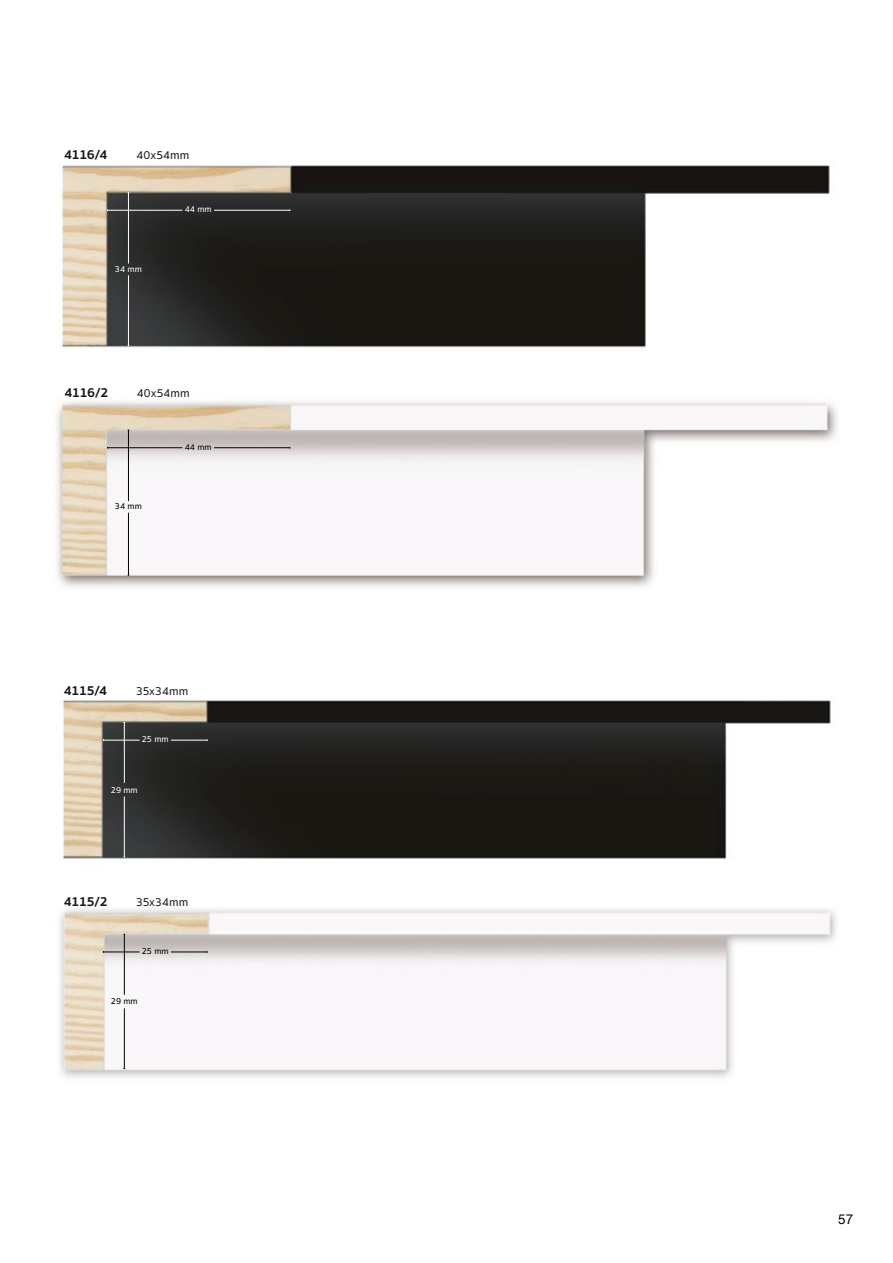
<style>
.page{position:relative;width:893px;height:1263px;background:#fff}
.page>*{position:absolute;margin:0;border:0;box-sizing:border-box;transform-origin:0 0}
.t1{font:700 13.5px "Sukhumvit Set";letter-spacing:-.025em;color:#1a171c}
.t2{font:13.5px "Helvetica Neue";color:#000}
.t3{font:500 12px "Sukhumvit Set";letter-spacing:.005em;color:#1a171c}
.t4{font:500 9px "Sukhumvit Set";color:#fff}
.t5{font:500 9px "Sukhumvit Set";color:#000}
</style>
<div class="page">
<img style="left:59px;top:908px;width:778px;height:171px">
<img style="left:62px;top:700px;width:769px;height:159px">
<img style="left:56px;top:400px;width:781px;height:187px">
<img style="left:61px;top:164px;width:769px;height:184px">
<hr style="left:214px;top:210px;width:76px;height:1px;background:#fff">
<hr style="left:108px;top:210px;width:74px;height:1px;background:#fff">
<hr style="left:128px;top:275px;width:1px;height:70px;background:#fff">
<hr style="left:128px;top:193px;width:1px;height:71px;background:#fff">
<hr style="left:171px;top:740px;width:36px;height:1px;background:#fff">
<hr style="left:103px;top:740px;width:37px;height:1px;background:#fff">
<hr style="left:124px;top:796px;width:1px;height:61px;background:#fff">
<hr style="left:124px;top:722px;width:1px;height:61px;background:#fff">
<hr style="left:171px;top:952px;width:36px;height:1px;background:#000">
<hr style="left:103px;top:952px;width:37px;height:1px;background:#000">
<hr style="left:124px;top:1008px;width:1px;height:60px;background:#000">
<hr style="left:124px;top:934px;width:1px;height:61px;background:#000">
<hr style="left:214px;top:447px;width:76px;height:1px;background:#000">
<hr style="left:108px;top:447px;width:74px;height:1px;background:#000">
<hr style="left:128px;top:513px;width:1px;height:62px;background:#000">
<hr style="left:128px;top:430px;width:1px;height:71px;background:#000">
<p class="t1" style="left:64px;top:144px;width:45px">4116/4</p>
<p class="t3" style="left:136px;top:147px;width:55px">40x54mm</p>
<p class="t4" style="left:115px;top:262px;width:28px">34 mm</p>
<p class="t4" style="left:185px;top:203px;width:28px">44 mm</p>
<p class="t1" style="left:64px;top:382px;width:45px">4116/2</p>
<p class="t3" style="left:137px;top:385px;width:55px">40x54mm</p>
<p class="t5" style="left:115px;top:500px;width:28px">34 mm</p>
<p class="t5" style="left:185px;top:441px;width:28px">44 mm</p>
<p class="t1" style="left:64px;top:680px;width:45px">4115/4</p>
<p class="t3" style="left:136px;top:683px;width:54px">35x34mm</p>
<p class="t4" style="left:142px;top:733px;width:28px">25 mm</p>
<p class="t4" style="left:111px;top:783px;width:28px">29 mm</p>
<p class="t1" style="left:64px;top:891px;width:46px">4115/2</p>
<p class="t3" style="left:136px;top:894px;width:54px">35x34mm</p>
<p class="t5" style="left:142px;top:945px;width:28px">25 mm</p>
<p class="t5" style="left:111px;top:995px;width:28px">29 mm</p>
<p class="t2" style="left:838px;top:1209px;width:17px">57</p>
</div>
